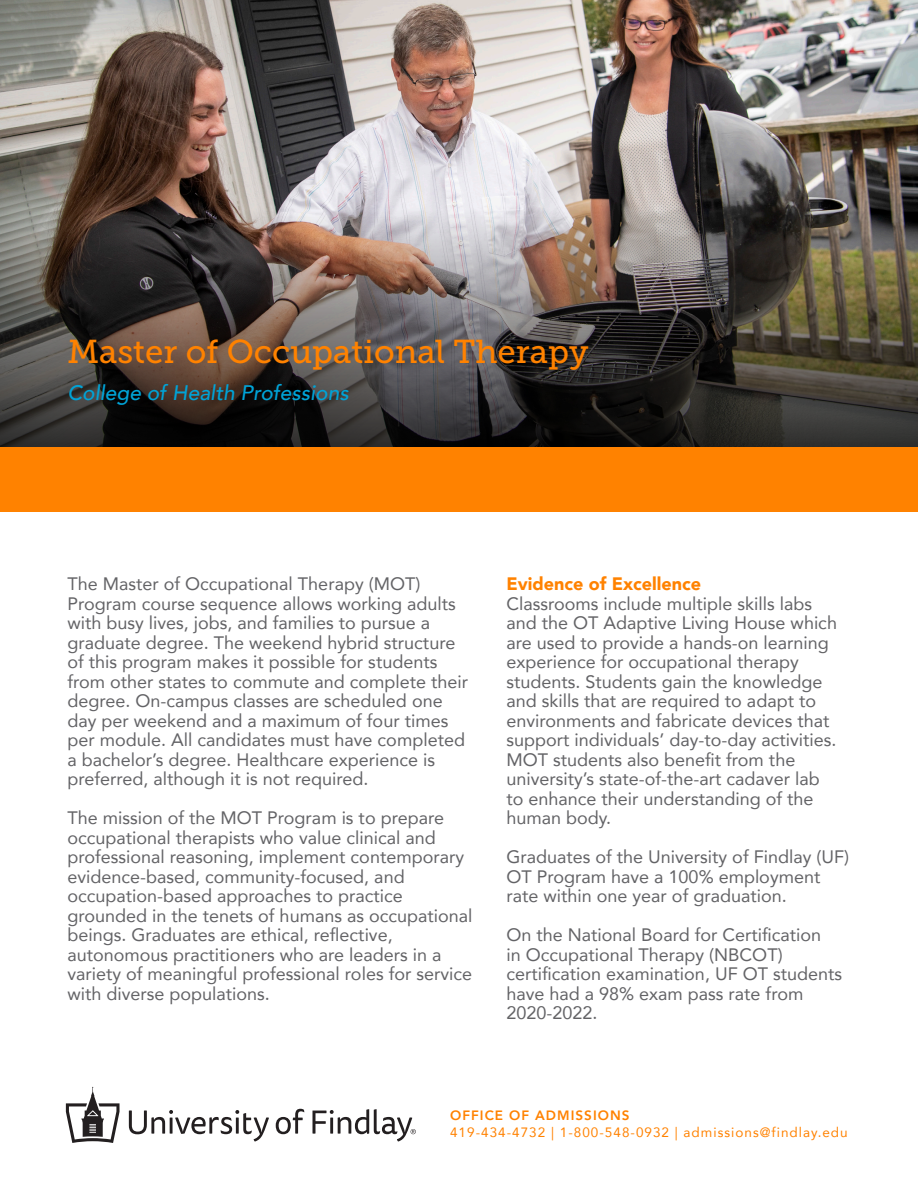
<style>
.page{position:relative;width:918px;height:1188px;background:#fff}
.page>*{position:absolute;margin:0;border:0;box-sizing:border-box;transform-origin:0 0}
.t1{font:33px "Museo Slab 500";color:#ff8200}
.t2{font:italic 500 21px "Avenir";color:#00a3d7}
.t3{font:18px/19.5px "Avenir";color:#636366}
.t4{font:900 18px "Avenir";color:#ff8200}
.t5{font:13.5px "Avenir";letter-spacing:.075em;color:#ff8200}
.t6{font:800 13.5px "Avenir";letter-spacing:.075em;color:#ff8200}
</style>
<div class="page">
<img style="left:0;top:0;width:918px;height:201px">
<img style="left:0;top:201px;width:918px;height:246px">
<div style="left:0;top:447px;width:918px;height:64px;background:#ff8200"></div>
<svg style="left:66px;top:1087px;width:54px;height:56px"></svg>
<svg style="left:129px;top:1110px;width:140px;height:32px"></svg>
<svg style="left:276px;top:1109px;width:28px;height:25px"></svg>
<svg style="left:313px;top:1109px;width:103px;height:33px"></svg>
<p class="t1" style="left:68px;top:334px;width:522px">Master of Occupational Therapy</p>
<p class="t2" style="left:68px;top:380px;width:283px">College of Health Professions</p>
<p class="t3" style="left:68px;top:574px;width:402px">The Master of Occupational Therapy (MOT)<br>Program course sequence allows working adults with busy lives, jobs, and families to pursue a graduate degree. The weekend hybrid structure of this program makes it possible for students from other states to commute and complete their degree. On-campus classes are scheduled one day per weekend and a maximum of four times per module. All candidates must have completed a bachelor’s degree. Healthcare experience is preferred, although it is not required.</p>
<p class="t3" style="left:68px;top:808px;width:406px">The mission of the MOT Program is to prepare occupational therapists who value clinical and professional reasoning, implement contemporary evidence-based, community-focused, and occupation-based approaches to practice grounded in the tenets of humans as occupational beings. Graduates are ethical, reflective, autonomous practitioners who are leaders in a variety of meaningful professional roles for service with diverse populations.</p>
<p class="t4" style="left:507px;top:569px;width:196px">Evidence of Excellence</p>
<p class="t3" style="left:507px;top:593px;width:332px">Classrooms include multiple skills labs and the OT Adaptive Living House which are used to provide a hands-on learning experience for occupational therapy students. Students gain the knowledge and skills that are required to adapt to environments and fabricate devices that support individuals’ day-to-day activities.<br>MOT students also benefit from the university’s state-of-the-art cadaver lab to enhance their understanding of the human body.</p>
<p class="t3" style="left:507px;top:847px;width:344px">Graduates of the University of Findlay (UF)<br>OT Program have a 100% employment rate within one year of graduation.</p>
<p class="t3" style="left:507px;top:925px;width:337px">On the National Board for Certification<br>in Occupational Therapy (NBCOT) certification examination, UF OT students have had a 98% exam pass rate from<br>2020-2022.</p>
<p class="t6" style="left:450px;top:1105px;width:181px">OFFICE OF ADMISSIONS</p>
<p class="t5" style="left:450px;top:1121px;width:399px">419-434-4732 | 1-800-548-0932 | admissions@findlay.edu</p>
</div>
